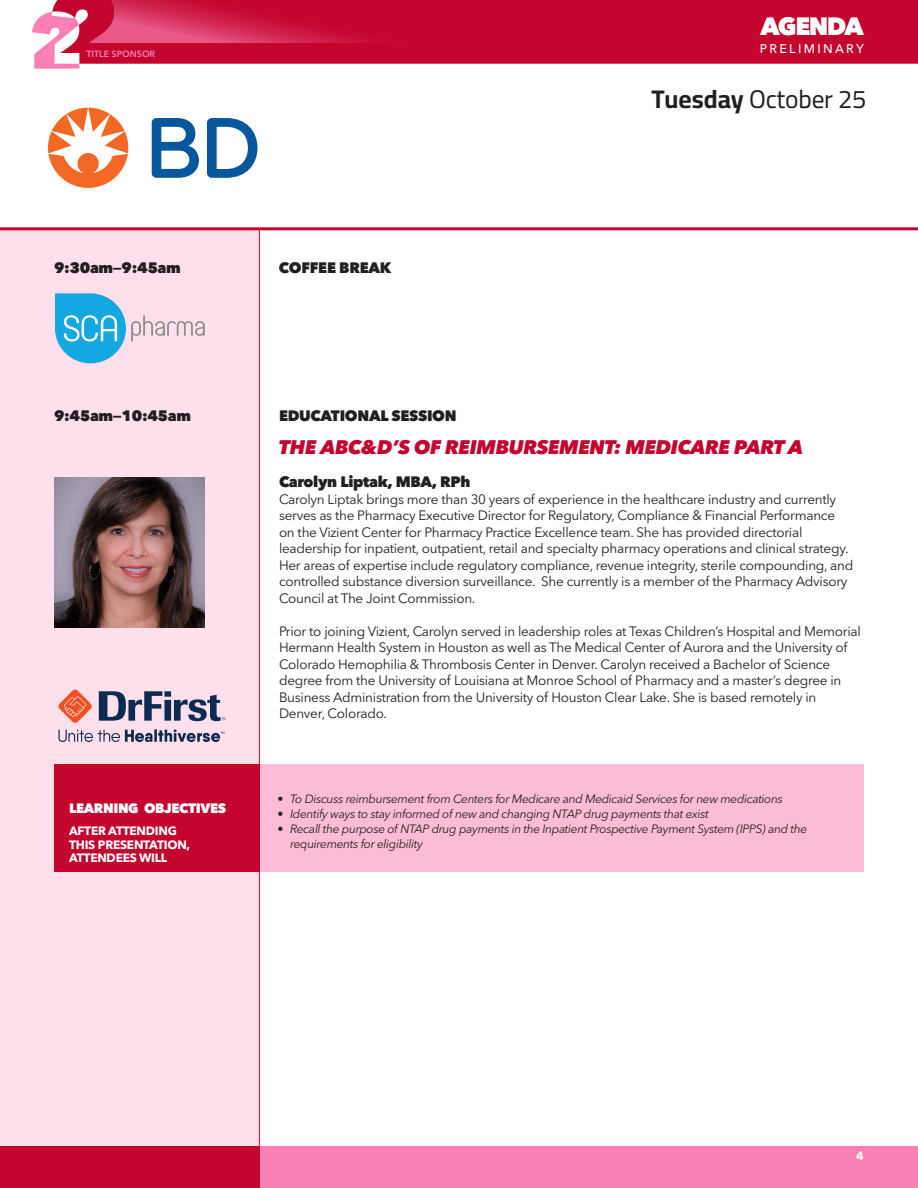
<style>
.page{position:relative;width:918px;height:1188px;background:#fff}
.page>*{position:absolute;margin:0;border:0;box-sizing:border-box;transform-origin:0 0}
.t1{font:25.5px "Cairo";letter-spacing:-.01em;color:#231f20}
.t2{font:800 24.9px "Avenir Next LT Pro";letter-spacing:-.06em;color:#fff}
.t3{font:italic 800 19.5px "Avenir Next LT Pro";letter-spacing:-.02em;color:#c4062f}
.t4{font:800 15px "Avenir Next LT Pro";letter-spacing:-.02em;color:#231f20}
.t5{font:13.5px/16.5px "Avenir Next LT Pro";letter-spacing:-.02em;color:#231f20}
.t6{font:800 13.5px "Avenir Next LT Pro";letter-spacing:-.03em;color:#fff}
.t7{font:500 12.45px "Avenir Next LT Pro";letter-spacing:.19em;color:#fff}
.t8{font:italic 12px/15px "Avenir Next LT Pro";letter-spacing:-.03em;color:#231f20}
.t9{font:700 12px/13.5px "Avenir Next LT Pro";letter-spacing:-.02em;color:#fff}
.t10{font:600 9px "Avenir Next LT Pro";color:#fa80b5}
</style>
<div class="page">
<div style="left:0;top:229px;width:260px;height:959px;background:#fee0ec"></div>
<div style="left:0;top:1147px;width:918px;height:41px;background:#fa80b5"></div>
<div style="left:52px;top:0;width:866px;height:64px;background:#c4062f"></div>
<svg style="left:89px;top:0;width:829px;height:43px"></svg>
<svg style="left:32px;top:12px;width:47px;height:57px"></svg>
<div style="left:0;top:1147px;width:259px;height:41px;background:#c4062f"></div>
<hr style="left:259px;top:229px;width:1px;height:959px;background:#c4062f">
<hr style="left:0;top:227px;width:918px;height:3px;background:#c4062f">
<svg style="left:152px;top:118px;width:105px;height:60px"></svg>
<svg style="left:48px;top:108px;width:80px;height:80px"></svg>
<div style="left:54px;top:765px;width:810px;height:107px;background:#fcbcd5"></div>
<div style="left:54px;top:765px;width:206px;height:107px;background:#c4062f"></div>
<img style="left:55px;top:477px;width:150px;height:150px">
<svg style="left:55px;top:293px;width:150px;height:70px"></svg>
<svg style="left:58px;top:729px;width:166px;height:13px"></svg>
<svg style="left:58px;top:690px;width:34px;height:33px"></svg>
<svg style="left:99px;top:691px;width:63px;height:30px"></svg>
<div style="left:164px;top:700px;width:7px;height:21px;background:#0d2b51"></div>
<div style="left:164px;top:691px;width:7px;height:6px;background:#0d2b51"></div>
<svg style="left:174px;top:695px;width:51px;height:26px"></svg>
<p class="t10" style="left:86px;top:49px;width:70px">TITLE SPONSOR</p>
<p class="t4" style="left:54px;top:258px;width:128px">9:30am—9:45am</p>
<p class="t4" style="left:279px;top:258px;width:114px">COFFEE BREAK</p>
<h2 class="t2" style="left:761px;top:10px;width:105px">AGENDA</h2>
<p class="t7" style="left:760px;top:41px;width:106px">PRELIMINARY</p>
<p class="t1" style="left:651px;top:80px;width:217px">Tuesday October 25</p>
<p class="t4" style="left:54px;top:407px;width:139px">9:45am—10:45am</p>
<p class="t4" style="left:279px;top:407px;width:179px">EDUCATIONAL SESSION</p>
<p class="t3" style="left:279px;top:435px;width:526px">THE ABC&amp;D’S OF REIMBURSEMENT: MEDICARE PART A</p>
<p class="t4" style="left:279px;top:473px;width:193px">Carolyn Liptak, MBA, RPh</p>
<p class="t5" style="left:279px;top:491px;width:571px">Carolyn Liptak brings more than 30 years of experience in the healthcare industry and currently serves as the Pharmacy Executive Director for Regulatory, Compliance &amp; Financial Performance on the Vizient Center for Pharmacy Practice Excellence team. She has provided directorial leadership for inpatient, outpatient, retail and specialty pharmacy operations and clinical strategy.</p>
<p class="t5" style="left:279px;top:557px;width:576px">Her areas of expertise include regulatory compliance, revenue integrity, sterile compounding, and controlled substance diversion surveillance. She currently is a member of the Pharmacy Advisory<br>Council at The Joint Commission.</p>
<p class="t5" style="left:279px;top:623px;width:583px">Prior to joining Vizient, Carolyn served in leadership roles at Texas Children’s Hospital and Memorial Hermann Health System in Houston as well as The Medical Center of Aurora and the University of Colorado Hemophilia &amp; Thrombosis Center in Denver. Carolyn received a Bachelor of Science degree from the University of Louisiana at Monroe School of Pharmacy and a master’s degree in Business Administration from the University of Houston Clear Lake. She is based remotely in Denver, Colorado.</p>
<p class="t6" style="left:69px;top:800px;width:159px">LEARNING OBJECTIVES</p>
<p class="t9" style="left:69px;top:824px;width:109px">AFTER ATTENDING</p>
<p class="t9" style="left:69px;top:838px;width:123px">THIS PRESENTATION,<br>ATTENDEES WILL</p>
<p class="t8" style="left:277px;top:791px;width:507px">• To Discuss reimbursement from Centers for Medicare and Medicaid Services for new medications</p>
<p class="t8" style="left:277px;top:806px;width:433px">• Identify ways to stay informed of new and changing NTAP drug payments that exist</p>
<p class="t8" style="left:290px;top:821px;width:518px;text-indent:-13px">• Recall the purpose of NTAP drug payments in the Inpatient Prospective Payment System (IPPS) and the requirements for eligibility</p>
<p class="t9" style="left:856px;top:1149px;width:9px">4</p>
</div>
